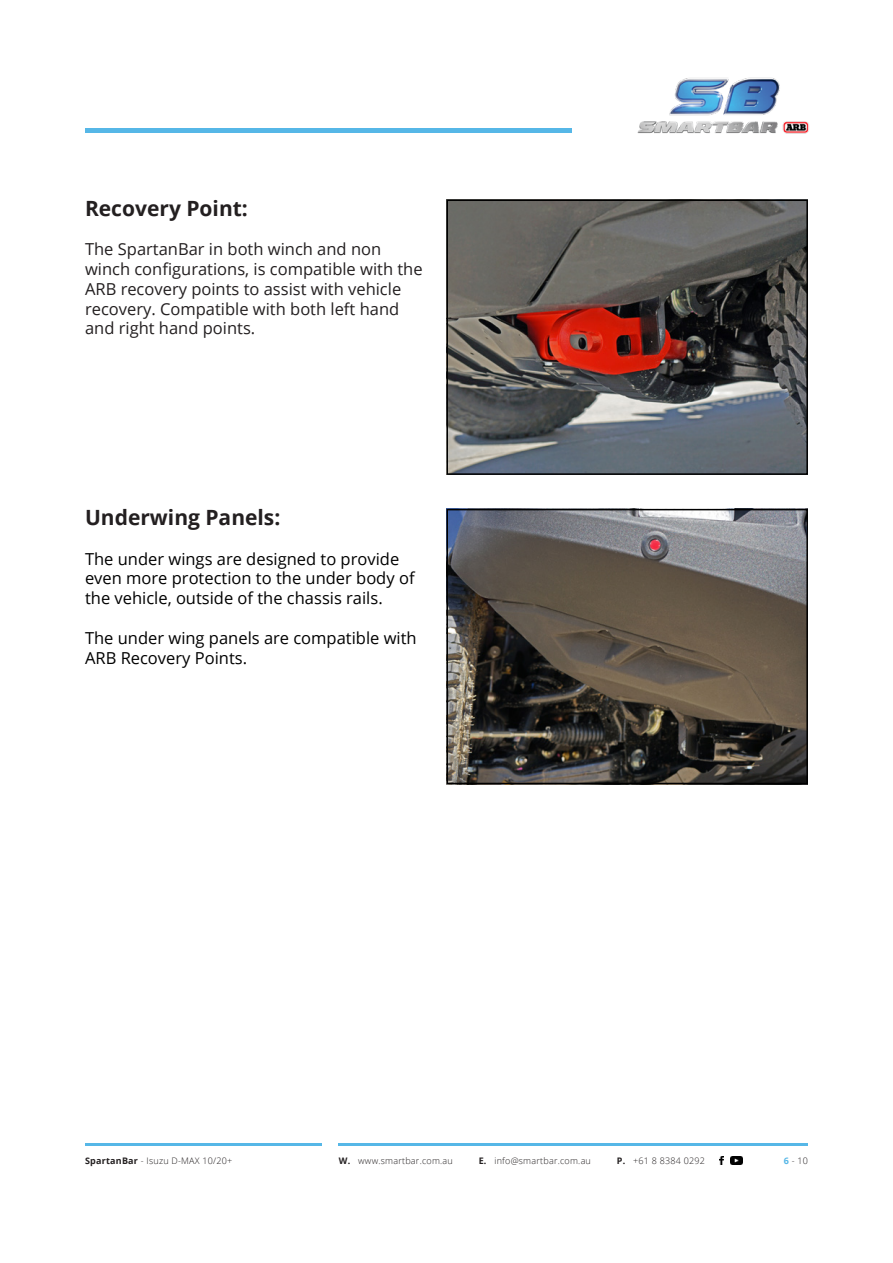
<style>
.page{position:relative;width:893px;height:1263px;background:#fff}
.page>*{position:absolute;margin:0;border:0;box-sizing:border-box;transform-origin:0 0}
.t1{font:700 21px "Open Sans";color:#231f20}
.t2{font:16.5px/19.8px "Open Sans";color:#231f20}
.t3{font:16.5px/19.8px "Open Sans";color:#000}
.t4{font:300 9px "Open Sans";letter-spacing:.025em;color:#231f20}
.s1{font-weight:700}
.s2{font-weight:700;color:#56b7e7}
</style>
<div class="page">
<hr style="left:85px;top:128px;width:486px;height:4px;background:#56b7e7">
<img style="left:637px;top:77px;width:172px;height:57px">
<hr style="left:85px;top:1143px;width:237px;height:2px;background:#56b7e7">
<hr style="left:339px;top:1143px;width:469px;height:2px;background:#56b7e7">
<svg style="left:720px;top:1156px;width:4px;height:8px"></svg>
<svg style="left:731px;top:1156px;width:11px;height:8px"></svg>
<img style="left:449px;top:202px;width:356px;height:270px">
<div style="left:446px;top:199px;width:362px;height:276px;border:2px solid #000"></div>
<img style="left:449px;top:512px;width:356px;height:269px">
<div style="left:446px;top:509px;width:362px;height:275px;border:2px solid #000"></div>
<p class="t1" style="left:85px;top:193px;width:164px">Recovery Point:</p>
<p class="t2" style="left:85px;top:239px;width:339px">The SpartanBar in both winch and non winch configurations, is compatible with the ARB recovery points to assist with vehicle recovery. Compatible with both left hand and right hand points.</p>
<p class="t1" style="left:85px;top:502px;width:197px">Underwing Panels:</p>
<p class="t3" style="left:85px;top:548px;width:331px">The under wings are designed to provide even more protection to the under body of the vehicle, outside of the chassis rails.</p>
<p class="t3" style="left:85px;top:627px;width:333px">The under wing panels are compatible with<br>ARB Recovery Points.</p>
<p class="t4" style="left:85px;top:1154px;width:149px"><span class="s1">SpartanBar</span> - Isuzu D-MAX 10/20+</p>
<p class="t4" style="left:339px;top:1154px;width:116px"><span class="s1">W.</span> www.smartbar.com.au</p>
<p class="t4" style="left:479px;top:1154px;width:114px"><span class="s1">E.</span> info@smartbar.com.au</p>
<p class="t4" style="left:617px;top:1154px;width:90px"><span class="s1">P.</span> +61 8 8384 0292</p>
<p class="t4" style="left:784px;top:1154px;width:26px"><span class="s2">6</span> - 10</p>
</div>
